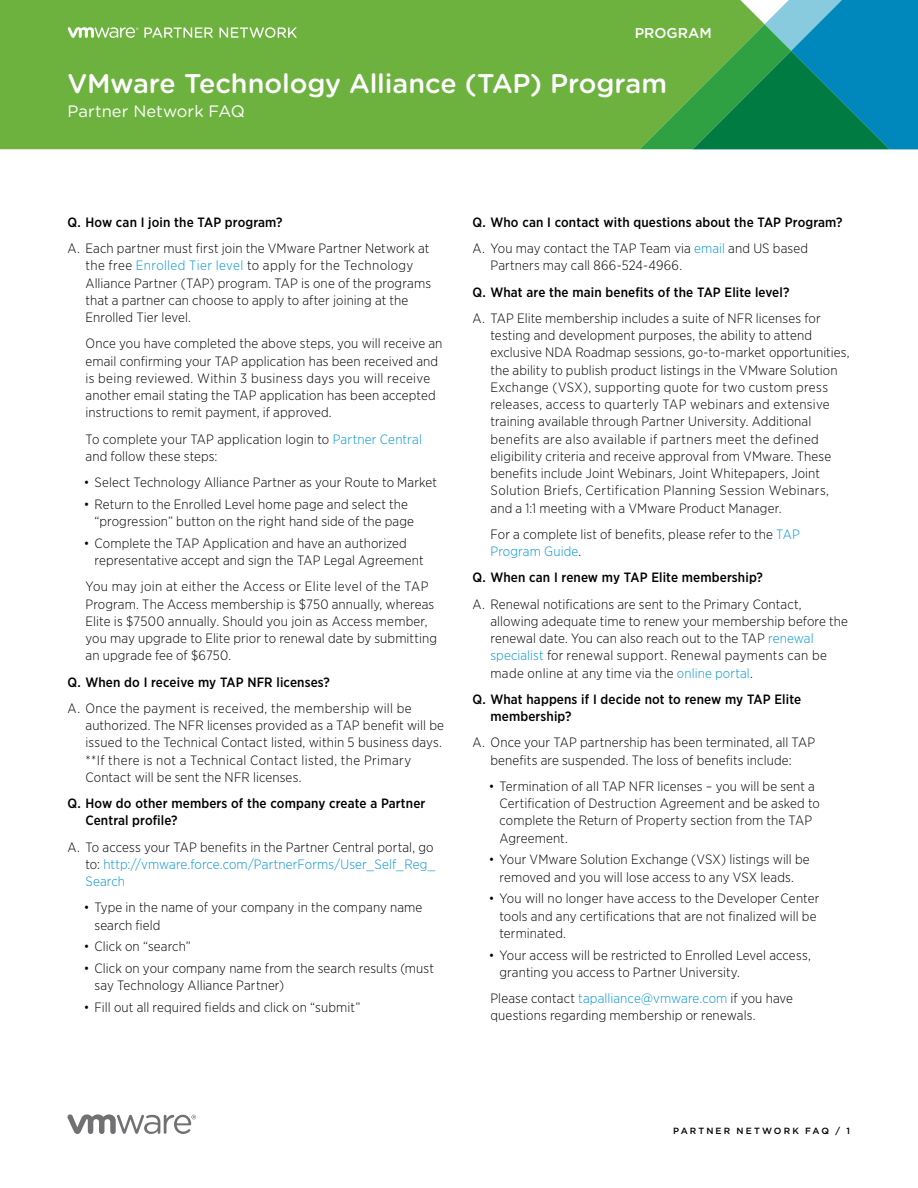
<style>
.page{position:relative;width:918px;height:1188px;background:#fff}
.page>*{position:absolute;margin:0;border:0;box-sizing:border-box;transform-origin:0 0}
.t1{font:500 27px "Gotham Rounded";letter-spacing:-.005em;color:#fff}
.t2{font:16.5px "Gotham Rounded";color:#fff}
.t3{font:500 14.25px "Gotham";color:#fff}
.t4{font:300 13.5px/17.2px "Gotham Narrow";letter-spacing:.01em;color:#000}
.t5{font:500 13.5px/17.2px "Gotham Narrow";letter-spacing:.01em;color:#000}
.t6{font:300 13.5px/17.2px "Gotham Narrow";letter-spacing:.01em;color:#0194d3}
.t7{font:500 9px "Gotham";letter-spacing:.23em;color:#000}
.s1{color:#0194d3}
.s2{color:#000}
.s3{font-weight:300}
.s4{font-weight:300;color:#0194d3}
</style>
<div class="page">
<div style="left:0;top:0;width:640px;height:149px;background:#6db23f"></div>
<svg style="left:640px;top:0;width:278px;height:149px"></svg>
<svg style="left:68px;top:27px;width:70px;height:11px"></svg>
<svg style="left:144px;top:27px;width:69px;height:11px"></svg>
<svg style="left:219px;top:27px;width:78px;height:11px"></svg>
<svg style="left:68px;top:1114px;width:128px;height:20px"></svg>
<p class="t3" style="left:635px;top:24px;width:79px">PROGRAM</p>
<h1 class="t1" style="left:68px;top:65px;width:601px">VMware Technology Alliance (TAP) Program</h1>
<p class="t2" style="left:68px;top:100px;width:179px">Partner Network FAQ</p>
<p class="t5" style="left:68px;top:213px;width:217px">Q. How can I join the TAP program?</p>
<p class="t4" style="left:85px;top:239px;width:347px;text-indent:-18px">A. Each partner must first join the VMware Partner Network at the free <span class="s1">Enrolled Tier level</span> to apply for the Technology Alliance Partner (TAP) program. TAP is one of the programs that a partner can choose to apply to after joining at the Enrolled Tier level.</p>
<p class="t4" style="left:85px;top:335px;width:359px">Once you have completed the above steps, you will receive an email confirming your TAP application has been received and is being reviewed. Within 3 business days you will receive another email stating the TAP application has been accepted instructions to remit payment, if approved.</p>
<p class="t4" style="left:85px;top:430px;width:338px">To complete your TAP application login to <span class="s1">Partner Central </span>and follow these steps:</p>
<p class="t4" style="left:84px;top:473px;width:355px">• Select Technology Alliance Partner as your Route to Market</p>
<p class="t4" style="left:94px;top:495px;width:321px;text-indent:-11px">• Return to the Enrolled Level home page and select the “progression” button on the right hand side of the page</p>
<p class="t4" style="left:94px;top:534px;width:331px;text-indent:-11px">• Complete the TAP Application and have an authorized representative accept and sign the TAP Legal Agreement</p>
<p class="t4" style="left:85px;top:578px;width:353px">You may join at either the Access or Elite level of the TAP Program. The Access membership is $750 annually, whereas Elite is $7500 annually. Should you join as Access member, you may upgrade to Elite prior to renewal date by submitting an upgrade fee of $6750.</p>
<p class="t5" style="left:68px;top:673px;width:264px">Q. When do I receive my TAP NFR licenses?</p>
<p class="t4" style="left:85px;top:699px;width:360px;text-indent:-18px">A. Once the payment is received, the membership will be authorized. The NFR licenses provided as a TAP benefit will be issued to the Technical Contact listed, within 5 business days. **If there is not a Technical Contact listed, the Primary Contact will be sent the NFR licenses.</p>
<p class="t5" style="left:85px;top:795px;width:341px;text-indent:-18px">Q. How do other members of the company create a Partner<br>Central profile?</p>
<p class="t6" style="left:85px;top:838px;width:351px;text-indent:-18px"><span class="s2">A. To access your TAP benefits in the Partner Central portal, go to:</span> http://vmware.force.com/PartnerForms/User_Self_Reg_<br>Search</p>
<p class="t4" style="left:94px;top:899px;width:329px;text-indent:-11px">• Type in the name of your company in the company name search field</p>
<p class="t4" style="left:84px;top:938px;width:108px">• Click on “search”</p>
<p class="t4" style="left:94px;top:959px;width:341px;text-indent:-11px">• Click on your company name from the search results (must say Technology Alliance Partner)</p>
<p class="t4" style="left:84px;top:998px;width:278px">• Fill out all required fields and click on “submit”</p>
<p class="t5" style="left:472px;top:209px;width:372px;line-height:26.2px">Q. Who can I contact with questions about the TAP Program?<br><span class="s3">A. You may contact the TAP Team via</span> <span class="s4">email</span> <span class="s3">and US based</span></p>
<p class="t4" style="left:490px;top:257px;width:193px">Partners may call 866-524-4966.</p>
<p class="t5" style="left:472px;top:283px;width:318px">Q. What are the main benefits of the TAP Elite level?</p>
<p class="t4" style="left:490px;top:309px;width:360px;text-indent:-18px">A. TAP Elite membership includes a suite of NFR licenses for testing and development purposes, the ability to attend exclusive NDA Roadmap sessions, go-to-market opportunities, the ability to publish product listings in the VMware Solution Exchange (VSX), supporting quote for two custom press releases, access to quarterly TAP webinars and extensive training available through Partner University. Additional benefits are also available if partners meet the defined eligibility criteria and receive approval from VMware. These benefits include Joint Webinars, Joint Whitepapers, Joint Solution Briefs, Certification Planning Session Webinars, and a 1:1 meeting with a VMware Product Manager.</p>
<p class="t4" style="left:490px;top:525px;width:311px">For a complete list of benefits, please refer to the <span class="s1">TAP<br>Program Guide</span>.</p>
<p class="t5" style="left:472px;top:569px;width:292px">Q. When can I renew my TAP Elite membership?</p>
<p class="t4" style="left:490px;top:595px;width:359px;text-indent:-18px">A. Renewal notifications are sent to the Primary Contact, allowing adequate time to renew your membership before the renewal date. You can also reach out to the TAP <span class="s1">renewal specialist</span> for renewal support. Renewal payments can be made online at any time via the <span class="s1">online portal</span>.</p>
<p class="t5" style="left:490px;top:690px;width:312px;text-indent:-18px">Q. What happens if I decide not to renew my TAP Elite membership?</p>
<p class="t4" style="left:472px;top:734px;width:344px;text-align:center">A. Once your TAP partnership has been terminated, all TAP benefits are suspended. The loss of benefits include:</p>
<p class="t4" style="left:499px;top:777px;width:322px;text-indent:-11px">• Termination of all TAP NFR licenses – you will be sent a Certification of Destruction Agreement and be asked to complete the Return of Property section from the TAP Agreement.</p>
<p class="t4" style="left:489px;top:851px;width:322px;text-align:center">• Your VMware Solution Exchange (VSX) listings will be removed and you will lose access to any VSX leads.</p>
<p class="t4" style="left:499px;top:890px;width:322px;text-indent:-11px">• You will no longer have access to the Developer Center tools and any certifications that are not finalized will be terminated.</p>
<p class="t4" style="left:499px;top:946px;width:313px;text-indent:-11px">• Your access will be restricted to Enrolled Level access, granting you access to Partner University.</p>
<p class="t4" style="left:490px;top:989px;width:304px">Please contact <span class="s1">tapalliance@vmware.com</span> if you have questions regarding membership or renewals.</p>
<p class="t7" style="left:673px;top:1125px;width:178px">PARTNER NETWORK FAQ / 1</p>
</div>
